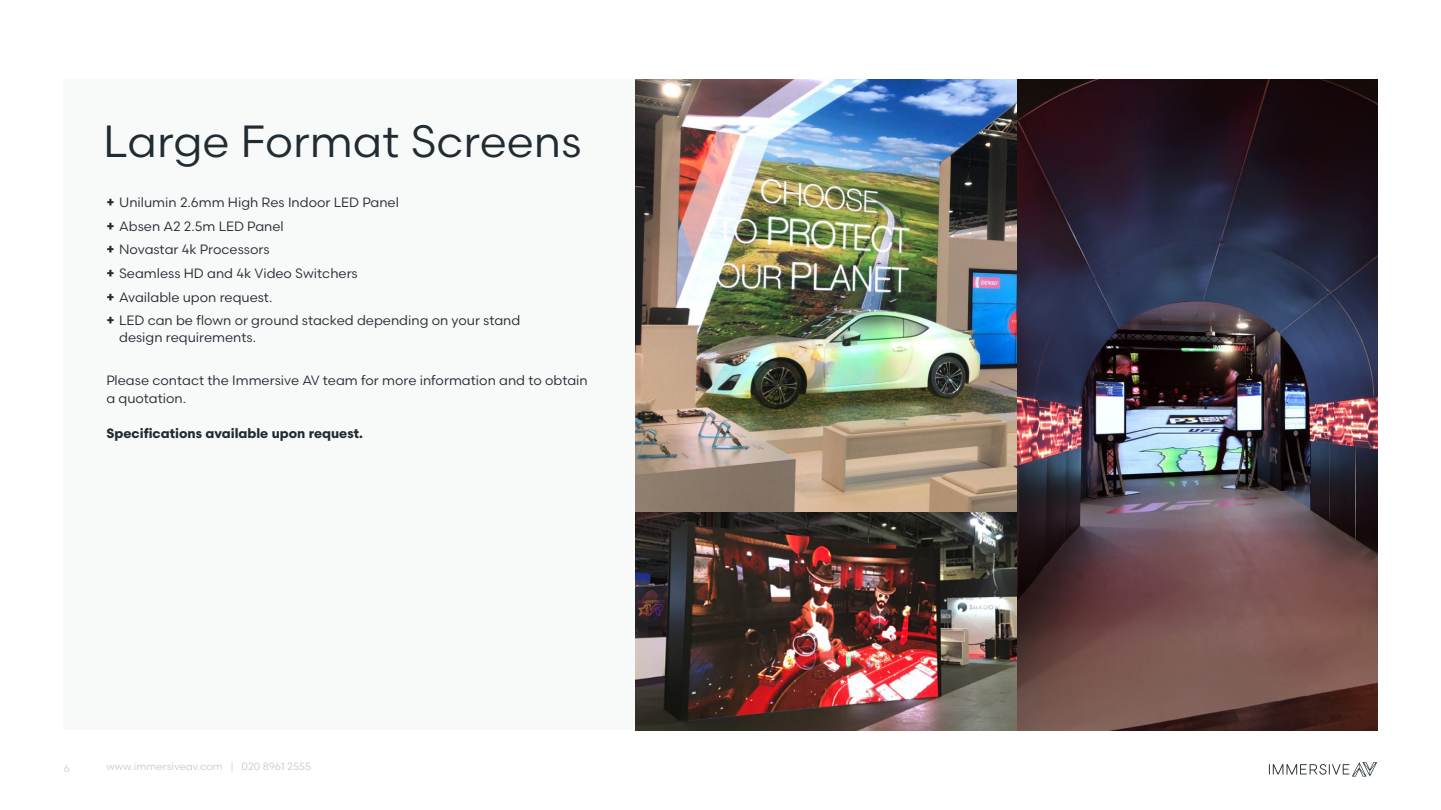
<style>
.page{position:relative;width:1441px;height:810px;background:#fff}
.page>*{position:absolute;margin:0;border:0;box-sizing:border-box;transform-origin:0 0}
.PageHeading{font:45px "Scandia";color:#202b32}
.Body_Text{font:13.5px/17.2px "Scandia";color:#202b32}
.Body_Text-2{font:700 13.5px "Scandia";color:#202b32}
.t1{font:10.5px "Scandia";color:#c7cacc}
.s1{font-weight:700}
</style>
<div class="page">
<div style="left:64px;top:80px;width:571px;height:650px;background:#f8f9f9"></div>
<img style="left:635px;top:80px;width:741px;height:650px">
<svg style="left:1268px;top:762px;width:108px;height:15px"></svg>
<p class="PageHeading" style="left:103px;top:113px;width:480px">Large Format Screens</p>
<p class="Body_Text" style="left:106px;top:194px;width:294px"><span class="s1">+</span> Unilumin 2.6mm High Res Indoor LED Panel</p>
<p class="Body_Text" style="left:106px;top:217px;width:179px"><span class="s1">+</span> Absen A2 2.5m LED Panel</p>
<p class="Body_Text" style="left:106px;top:241px;width:165px"><span class="s1">+</span> Novastar 4k Processors</p>
<p class="Body_Text" style="left:106px;top:264px;width:253px"><span class="s1">+</span> Seamless HD and 4k Video Switchers</p>
<p class="Body_Text" style="left:106px;top:288px;width:167px"><span class="s1">+</span> Available upon request.</p>
<p class="Body_Text" style="left:119px;top:312px;width:403px;text-indent:-13px"><span class="s1">+</span> LED can be flown or ground stacked depending on your stand design requirements.</p>
<p class="Body_Text" style="left:106px;top:371px;width:483px;line-height:18px">Please contact the Immersive AV team for more information and to obtain a quotation.</p>
<p class="Body_Text-2" style="left:106px;top:425px;width:258px">Specifications available upon request.</p>
<p class="t1" style="left:64px;top:762px;width:8px">6</p>
<p class="t1" style="left:106px;top:760px;width:206px">www.immersiveav.com | 020 8961 2555</p>
</div>
